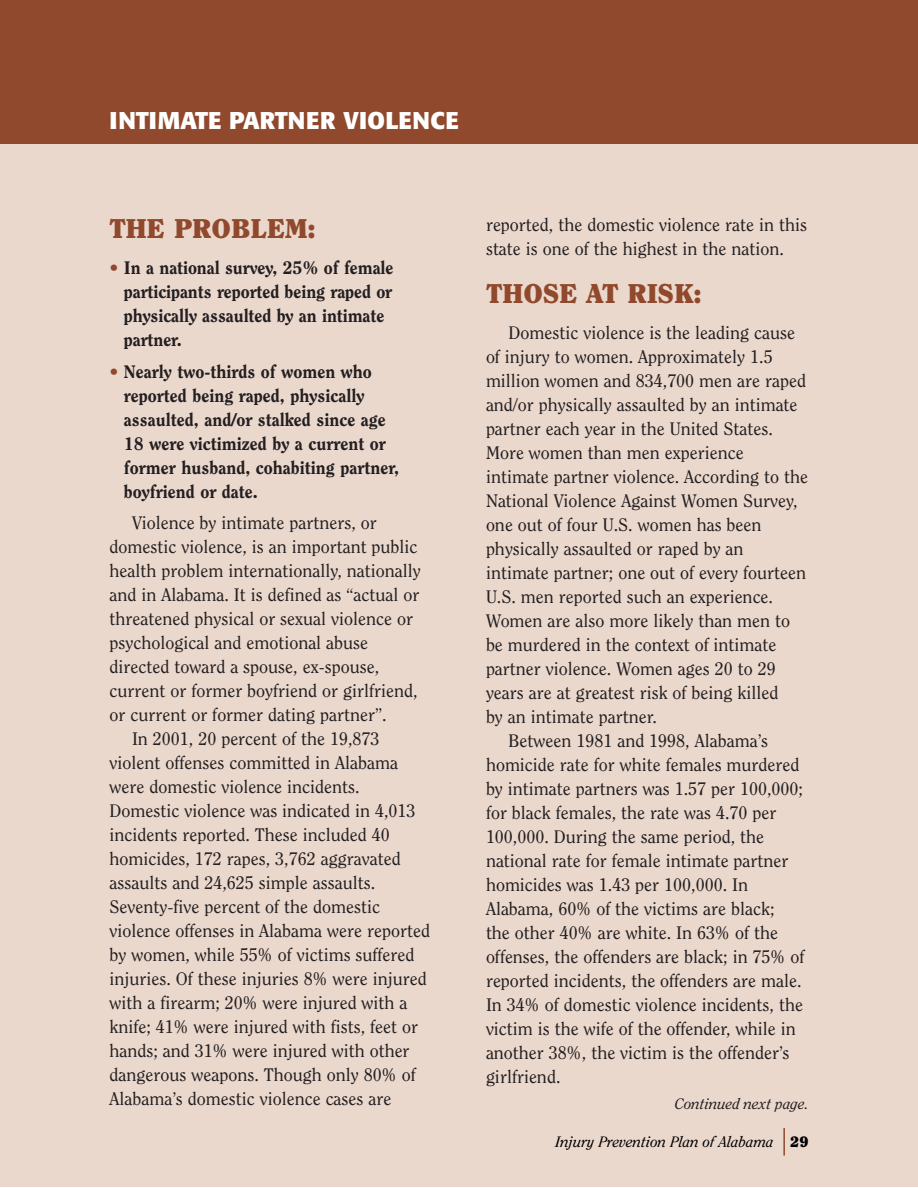
<style>
.page{position:relative;width:918px;height:1188px;background:#fff}
.page>*{position:absolute;margin:0;border:0;box-sizing:border-box;transform-origin:0 0}
.t1{font:900 27px "Clearface";color:#90492c}
.t2{font:700 24px "Formata";color:#fff}
.t3{font:18px/24px "Clearface";color:#231f20}
.t4{font:800 18px/24px "Clearface";color:#231f20}
.t5{font:italic 15px "Clearface";color:#000}
.t6{font:italic 15px "Clearface";color:#231f20}
.s1{color:#90492c}
.s2{font-weight:900;font-style:normal}
</style>
<div class="page">
<div style="left:0;top:0;width:918px;height:1187px;background:#ebd8cd"></div>
<div style="left:0;top:0;width:918px;height:144px;background:#90492c"></div>
<hr style="left:783px;top:1128px;width:2px;height:28px;background:#90492c">
<h2 class="t2" style="left:110px;top:109px;width:351px">INTIMATE PARTNER VIOLENCE</h2>
<h1 class="t1" style="left:110px;top:217px;width:208px">THE PROBLEM:</h1>
<p class="t4" style="left:124px;top:257px;width:271px;text-indent:-14px"><span class="s1">•</span> In a national survey, 25% of female participants reported being raped or physically assaulted by an intimate partner.</p>
<p class="t4" style="left:124px;top:361px;width:277px;text-indent:-14px"><span class="s1">•</span> Nearly two-thirds of women who reported being raped, physically assaulted, and/or stalked since age<br>18 were victimized by a current or former husband, cohabiting partner, boyfriend or date.</p>
<p class="t3" style="left:132px;top:512px;width:246px">Violence by intimate partners, or</p>
<p class="t3" style="left:110px;top:536px;width:310px">domestic violence, is an important public</p>
<p class="t3" style="left:110px;top:560px;width:313px">health problem internationally, nationally</p>
<p class="t3" style="left:110px;top:584px;width:312px">and in Alabama. It is defined as “actual or</p>
<p class="t3" style="left:110px;top:608px;width:305px">threatened physical or sexual violence or</p>
<p class="t3" style="left:110px;top:632px;width:260px">psychological and emotional abuse</p>
<p class="t3" style="left:110px;top:656px;width:271px">directed toward a spouse, ex-spouse,</p>
<p class="t3" style="left:110px;top:680px;width:310px">current or former boyfriend or girlfriend,</p>
<p class="t3" style="left:110px;top:704px;width:279px">or current or former dating partner”.</p>
<p class="t3" style="left:132px;top:728px;width:249px">In 2001, 20 percent of the 19,873</p>
<p class="t3" style="left:110px;top:752px;width:290px">violent offenses committed in Alabama</p>
<p class="t3" style="left:110px;top:776px;width:252px">were domestic violence incidents.</p>
<p class="t3" style="left:110px;top:800px;width:308px">Domestic violence was indicated in 4,013</p>
<p class="t3" style="left:110px;top:824px;width:282px">incidents reported. These included 40</p>
<p class="t3" style="left:110px;top:848px;width:293px">homicides, 172 rapes, 3,762 aggravated</p>
<p class="t3" style="left:110px;top:872px;width:267px">assaults and 24,625 simple assaults.</p>
<p class="t3" style="left:110px;top:896px;width:272px">Seventy-five percent of the domestic</p>
<p class="t3" style="left:110px;top:920px;width:322px">violence offenses in Alabama were reported</p>
<p class="t3" style="left:110px;top:944px;width:307px">by women, while 55% of victims suffered</p>
<p class="t3" style="left:110px;top:968px;width:319px">injuries. Of these injuries 8% were injured</p>
<p class="t3" style="left:110px;top:992px;width:300px">with a firearm; 20% were injured with a</p>
<p class="t3" style="left:110px;top:1016px;width:310px">knife; 41% were injured with fists, feet or</p>
<p class="t3" style="left:110px;top:1040px;width:302px">hands; and 31% were injured with other</p>
<p class="t3" style="left:110px;top:1064px;width:308px">dangerous weapons. Though only 80% of</p>
<p class="t3" style="left:110px;top:1088px;width:284px">Alabama’s domestic violence cases are</p>
<p class="t3" style="left:486px;top:214px;width:323px">reported, the domestic violence rate in this state is one of the highest in the nation.</p>
<h1 class="t1" style="left:486px;top:283px;width:217px">THOSE AT RISK:</h1>
<p class="t3" style="left:508px;top:322px;width:288px">Domestic violence is the leading cause</p>
<p class="t3" style="left:486px;top:346px;width:288px">of injury to women. Approximately 1.5</p>
<p class="t3" style="left:486px;top:370px;width:322px">million women and 834,700 men are raped</p>
<p class="t3" style="left:486px;top:394px;width:313px">and/or physically assaulted by an intimate</p>
<p class="t3" style="left:486px;top:418px;width:289px">partner each year in the United States.</p>
<p class="t3" style="left:486px;top:442px;width:259px">More women than men experience</p>
<p class="t3" style="left:486px;top:466px;width:324px">intimate partner violence. According to the</p>
<p class="t3" style="left:486px;top:490px;width:313px">National Violence Against Women Survey,</p>
<p class="t3" style="left:486px;top:514px;width:277px">one out of four U.S. women has been</p>
<p class="t3" style="left:486px;top:538px;width:259px">physically assaulted or raped by an</p>
<p class="t3" style="left:486px;top:562px;width:322px">intimate partner; one out of every fourteen</p>
<p class="t3" style="left:486px;top:586px;width:289px">U.S. men reported such an experience.</p>
<p class="t3" style="left:486px;top:610px;width:306px">Women are also more likely than men to</p>
<p class="t3" style="left:486px;top:634px;width:292px">be murdered in the context of intimate</p>
<p class="t3" style="left:486px;top:658px;width:291px">partner violence. Women ages 20 to 29</p>
<p class="t3" style="left:486px;top:682px;width:294px">years are at greatest risk of being killed</p>
<p class="t3" style="left:486px;top:706px;width:172px">by an intimate partner.</p>
<p class="t3" style="left:508px;top:730px;width:261px">Between 1981 and 1998, Alabama’s</p>
<p class="t3" style="left:486px;top:754px;width:315px">homicide rate for white females murdered</p>
<p class="t3" style="left:486px;top:778px;width:319px">by intimate partners was 1.57 per 100,000;</p>
<p class="t3" style="left:486px;top:802px;width:292px">for black females, the rate was 4.70 per</p>
<p class="t3" style="left:486px;top:826px;width:280px">100,000. During the same period, the</p>
<p class="t3" style="left:486px;top:850px;width:304px">national rate for female intimate partner</p>
<p class="t3" style="left:486px;top:874px;width:264px">homicides was 1.43 per 100,000. In</p>
<p class="t3" style="left:486px;top:898px;width:290px">Alabama, 60% of the victims are black;</p>
<p class="t3" style="left:486px;top:922px;width:294px">the other 40% are white. In 63% of the</p>
<p class="t3" style="left:486px;top:946px;width:320px">offenses, the offenders are black; in 75% of</p>
<p class="t3" style="left:486px;top:970px;width:317px">reported incidents, the offenders are male.</p>
<p class="t3" style="left:486px;top:994px;width:319px">In 34% of domestic violence incidents, the</p>
<p class="t3" style="left:486px;top:1018px;width:311px">victim is the wife of the offender, while in</p>
<p class="t3" style="left:486px;top:1042px;width:305px">another 38%, the victim is the offender’s</p>
<p class="t3" style="left:486px;top:1066px;width:76px">girlfriend.</p>
<p class="t6" style="left:675px;top:1098px;width:135px">Continued next page.</p>
<p class="t5" style="left:556px;top:1136px;width:254px">Injury Prevention Plan of Alabama <span class="s2">29</span></p>
</div>
